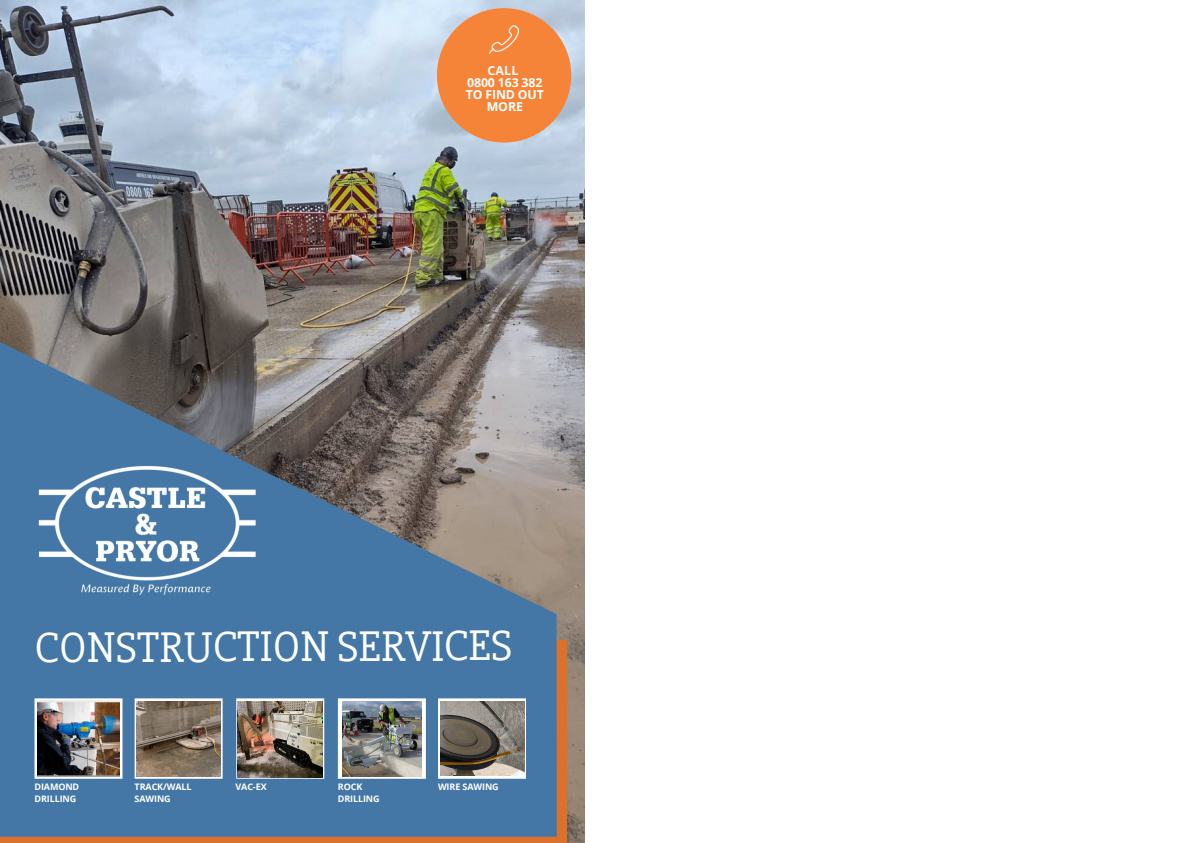
<style>
.page{position:relative;width:1191px;height:843px;background:#fff}
.page>*{position:absolute;margin:0;border:0;box-sizing:border-box;transform-origin:0 0}
.t1{font:44px "Slabo 27 px";letter-spacing:-.01em;color:#fff}
.t2{font:700 12.4px/11.9px "Open Sans";letter-spacing:-.01em;color:#fff;text-align:center}
.t3{font:700 9px/12px "Open Sans";letter-spacing:-.01em;color:#fff}
</style>
<div class="page">
<img style="left:0;top:0;width:584px;height:842px">
<svg style="left:0;top:639px;width:566px;height:203px;fill:#dc712d"></svg>
<svg style="left:0;top:339px;width:556px;height:497px;fill:#4477a5"></svg>
<img style="left:34px;top:462px;width:226px;height:136px">
<svg style="left:34px;top:698px;width:88px;height:80px"></svg>
<svg style="left:135px;top:698px;width:88px;height:80px"></svg>
<svg style="left:236px;top:698px;width:88px;height:80px"></svg>
<svg style="left:338px;top:698px;width:88px;height:80px"></svg>
<svg style="left:438px;top:698px;width:88px;height:80px"></svg>
<img style="left:238px;top:701px;width:84px;height:76px">
<img style="left:38px;top:700px;width:81px;height:76px">
<img style="left:137px;top:701px;width:83px;height:75px">
<img style="left:441px;top:701px;width:83px;height:74px">
<div style="left:437px;top:8px;width:134px;height:134px;background:#f68438;border-radius:50%"></div>
<img style="left:490px;top:25px;width:28px;height:29px">
<img style="left:342px;top:701px;width:79px;height:75px">
<p class="t2" style="left:487px;top:64px;width:33px">CALL</p>
<p class="t2" style="left:465px;top:76px;width:80px">0800 163 382<br>TO FIND OUT<br>MORE</p>
<p class="t1" style="left:35px;top:620px;width:479px">CONSTRUCTION SERVICES</p>
<p class="t3" style="left:34px;top:779px;width:46px">DIAMOND<br>DRILLING</p>
<p class="t3" style="left:135px;top:779px;width:58px">TRACK/WALL<br>SAWING</p>
<p class="t3" style="left:235px;top:779px;width:33px">VAC-EX</p>
<p class="t3" style="left:338px;top:779px;width:43px">ROCK<br>DRILLING</p>
<p class="t3" style="left:438px;top:779px;width:62px">WIRE SAWING</p>
</div>
